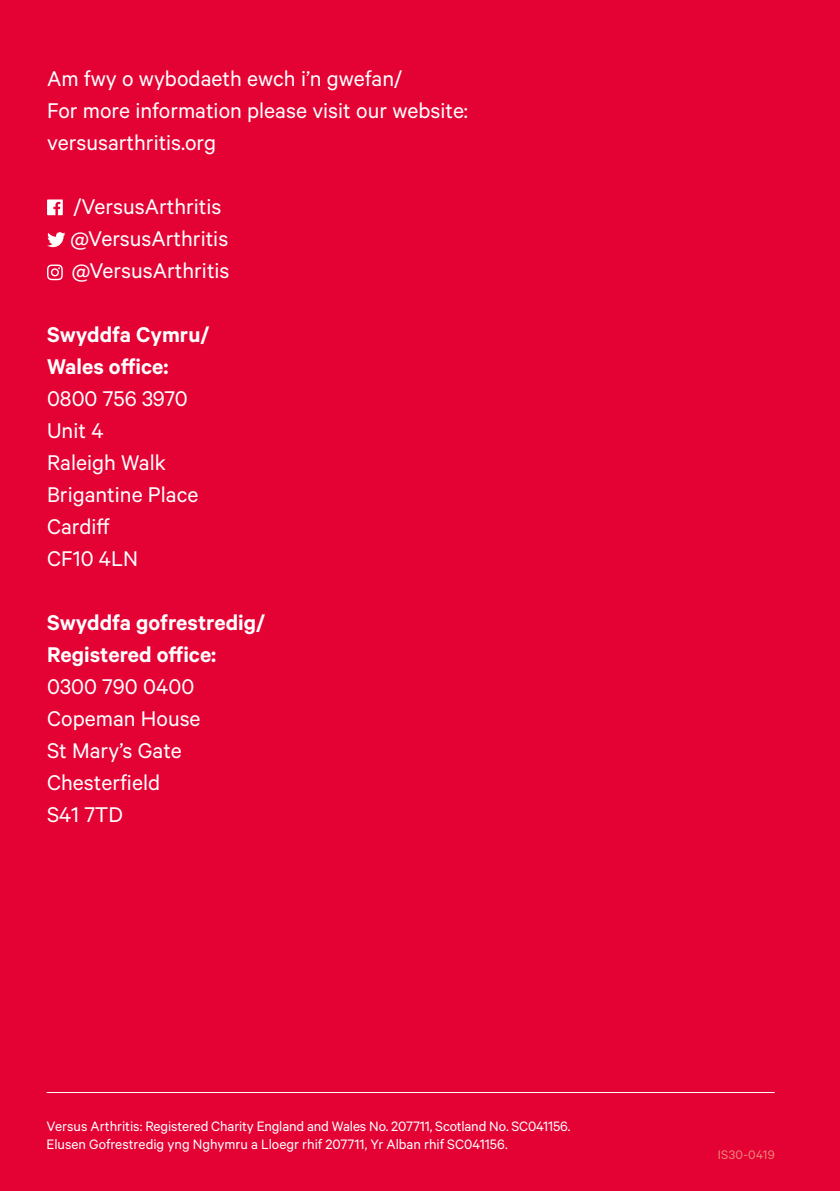
<style>
.page{position:relative;width:840px;height:1191px;background:#fff}
.page>*{position:absolute;margin:0;border:0;box-sizing:border-box;transform-origin:0 0}
.Body_Copy{font:24px/32px "Calibre";color:#fff}
.Body_Copy-2{font:600 24px/32px "Calibre";color:#fff}
.t1{font:15.4px/18px "Calibre";letter-spacing:-.005em;color:#fff}
.t2{font:14px "Calibre";letter-spacing:.02em;color:#f0847a}
.s1{font-weight:400}
</style>
<div class="page">
<div style="left:0;top:0;width:839px;height:1191px;background:#e40234"></div>
<svg style="left:47px;top:199px;width:16px;height:16px"></svg>
<svg style="left:47px;top:232px;width:18px;height:15px"></svg>
<svg style="left:47px;top:264px;width:16px;height:16px"></svg>
<hr style="left:47px;top:1092px;width:727px;height:1px;background:#fff">
<p class="Body_Copy" style="left:47px;top:62px;width:422px">Am fwy o wybodaeth ewch i’n gwefan/<br>For more information please visit our website: versusarthritis.org</p>
<p class="Body_Copy" style="left:73px;top:190px;width:149px">/VersusArthritis</p>
<p class="Body_Copy" style="left:71px;top:222px;width:159px">@VersusArthritis</p>
<p class="Body_Copy" style="left:72px;top:254px;width:159px">@VersusArthritis</p>
<p class="Body_Copy-2" style="left:47px;top:318px;width:164px">Swyddfa Cymru/</p>
<p class="Body_Copy-2" style="left:47px;top:350px;width:123px">Wales office:</p>
<p class="Body_Copy" style="left:47px;top:382px;width:142px">0800 756 3970</p>
<p class="Body_Copy" style="left:47px;top:414px;width:58px">Unit 4</p>
<p class="Body_Copy" style="left:47px;top:446px;width:120px">Raleigh Walk</p>
<p class="Body_Copy" style="left:47px;top:478px;width:153px">Brigantine Place</p>
<p class="Body_Copy" style="left:47px;top:510px;width:93px">Cardiff<br>CF10 4LN</p>
<p class="Body_Copy-2" style="left:47px;top:606px;width:219px">Swyddfa gofrestredig/</p>
<p class="Body_Copy-2" style="left:47px;top:638px;width:171px">Registered office:<br><span class="s1">0300 790 0400</span></p>
<p class="Body_Copy" style="left:47px;top:702px;width:155px">Copeman House<br>St Mary’s Gate<br>Chesterfield<br>S41 7TD</p>
<p class="t1" style="left:47px;top:1116px;width:525px">Versus Arthritis: Registered Charity England and Wales No. 207711, Scotland No. SC041156.<br>Elusen Gofrestredig yng Nghymru a Lloegr rhif 207711, Yr Alban rhif SC041156.</p>
<p class="t2" style="left:717px;top:1146px;width:58px">IS30-0419</p>
</div>
